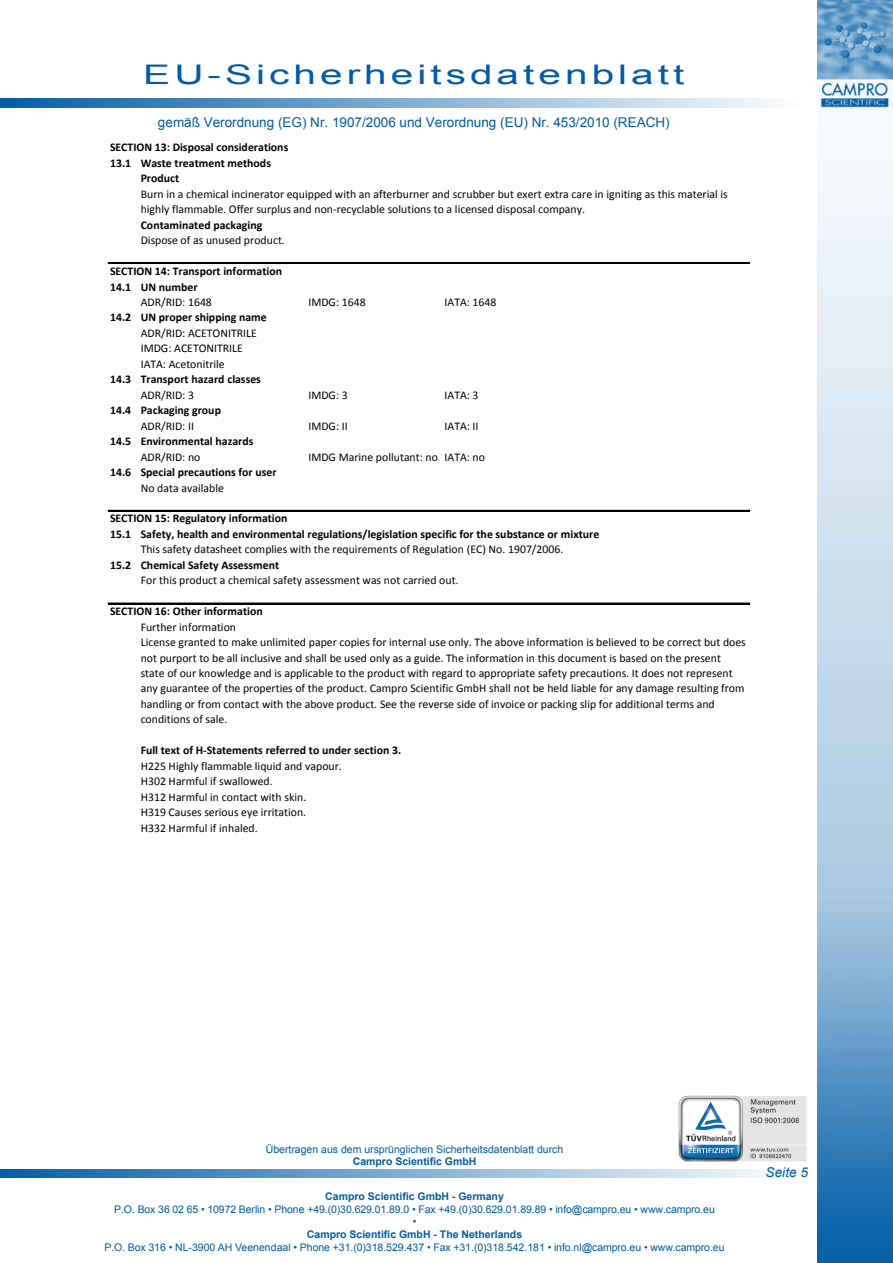
<style>
.page{position:relative;width:893px;height:1263px;background:#fff}
.page>*{position:absolute;margin:0;border:0;box-sizing:border-box;transform-origin:0 0}
.t1{font:27px "Arial";letter-spacing:.1em;color:#005ca6;scale:1.5 1}
.t2{font:13.5px "Arial";color:#005ca6}
.t3{font:italic 13.5px "Arial";letter-spacing:.01em;color:#005ca6}
.t4{font:11.7px/15.5px "Calibri";color:#000}
.t5{font:700 11.7px/15.5px "Calibri";color:#000}
.t6{font:10.5px/12.6px "Arial";color:#005ca6;text-align:center}
.t7{font:700 10.5px "Arial";color:#005ca6}
</style>
<div class="page">
<svg style="left:0;top:1169px;width:773px;height:9px;background:#7babd1"></svg>
<img style="left:817px;top:0;width:76px;height:1263px">
<svg style="left:0;top:99px;width:773px;height:8px;background:#7babd1"></svg>
<img style="left:678px;top:1096px;width:128px;height:65px">
<hr style="left:108px;top:263px;width:642px;height:1px;background:#000">
<hr style="left:108px;top:510px;width:642px;height:1px;background:#000">
<hr style="left:108px;top:603px;width:642px;height:1px;background:#000">
<h1 class="t1" style="left:143px;top:57px;width:362px">EU-Sicherheitsdatenblatt</h1>
<p class="t2" style="left:158px;top:113px;width:513px">gemäß Verordnung (EG) Nr. 1907/2006 und Verordnung (EU) Nr. 453/2010 (REACH)</p>
<p class="t5" style="left:110px;top:140px;width:180px">SECTION 13: Disposal considerations</p>
<p class="t5" style="left:110px;top:155px;width:162px">13.1 Waste treatment methods</p>
<p class="t5" style="left:141px;top:171px;width:40px">Product</p>
<p class="t5" style="left:141px;top:217px;width:123px">Contaminated packaging</p>
<p class="t4" style="left:141px;top:233px;width:146px">Dispose of as unused product.</p>
<p class="t5" style="left:110px;top:263px;width:173px">SECTION 14: Transport information<br>14.1 UN number</p>
<p class="t4" style="left:141px;top:294px;width:73px">ADR/RID: 1648</p>
<p class="t4" style="left:308px;top:294px;width:59px">IMDG: 1648</p>
<p class="t4" style="left:445px;top:294px;width:53px">IATA: 1648</p>
<p class="t5" style="left:110px;top:310px;width:158px">14.2 UN proper shipping name</p>
<p class="t4" style="left:141px;top:325px;width:118px">ADR/RID: ACETONITRILE<br>IMDG: ACETONITRILE<br>IATA: Acetonitrile</p>
<p class="t5" style="left:110px;top:372px;width:152px">14.3 Transport hazard classes</p>
<p class="t4" style="left:141px;top:387px;width:55px">ADR/RID: 3</p>
<p class="t4" style="left:308px;top:387px;width:41px">IMDG: 3</p>
<p class="t4" style="left:445px;top:387px;width:36px">IATA: 3</p>
<p class="t5" style="left:110px;top:403px;width:112px">14.4 Packaging group</p>
<p class="t4" style="left:141px;top:418px;width:55px">ADR/RID: II</p>
<p class="t4" style="left:308px;top:418px;width:41px">IMDG: II</p>
<p class="t4" style="left:445px;top:418px;width:36px">IATA: II</p>
<p class="t5" style="left:110px;top:433px;width:145px">14.5 Environmental hazards</p>
<p class="t4" style="left:141px;top:449px;width:61px">ADR/RID: no</p>
<p class="t4" style="left:308px;top:449px;width:178px">IMDG Marine pollutant: no IATA: no</p>
<p class="t5" style="left:110px;top:464px;width:168px">14.6 Special precautions for user</p>
<p class="t4" style="left:141px;top:480px;width:85px">No data available</p>
<p class="t5" style="left:110px;top:511px;width:491px">SECTION 15: Regulatory information<br>15.1 Safety, health and environmental regulations/legislation specific for the substance or mixture</p>
<p class="t4" style="left:141px;top:542px;width:424px">This safety datasheet complies with the requirements of Regulation (EC) No. 1907/2006.</p>
<p class="t5" style="left:110px;top:557px;width:171px">15.2 Chemical Safety Assessment</p>
<p class="t4" style="left:141px;top:573px;width:319px">For this product a chemical safety assessment was not carried out.</p>
<p class="t5" style="left:110px;top:603px;width:154px">SECTION 16: Other information</p>
<p class="t4" style="left:141px;top:186px;width:588px">Burn in a chemical incinerator equipped with an afterburner and scrubber but exert extra care in igniting as this material is highly flammable. Offer surplus and non-recyclable solutions to a licensed disposal company.</p>
<p class="t4" style="left:141px;top:619px;width:607px">Further information<br>License granted to make unlimited paper copies for internal use only. The above information is believed to be correct but does not purport to be all inclusive and shall be used only as a guide. The information in this document is based on the present state of our knowledge and is applicable to the product with regard to appropriate safety precautions. It does not represent any guarantee of the properties of the product. Campro Scientific GmbH shall not be held liable for any damage resulting from handling or from contact with the above product. See the reverse side of invoice or packing slip for additional terms and conditions of sale.</p>
<p class="t5" style="left:141px;top:743px;width:262px">Full text of H-Statements referred to under section 3.</p>
<p class="t4" style="left:141px;top:758px;width:203px">H225 Highly flammable liquid and vapour.<br>H302 Harmful if swallowed.<br>H312 Harmful in contact with skin.<br>H319 Causes serious eye irritation.<br>H332 Harmful if inhaled.</p>
<p class="t6" style="left:266px;top:1143px;width:299px">Übertragen aus dem ursprünglichen Sicherheitsdatenblatt durch</p>
<p class="t7" style="left:353px;top:1155px;width:125px">Campro Scientific GmbH</p>
<p class="t7" style="left:325px;top:1189px;width:180px">Campro Scientific GmbH - Germany</p>
<p class="t6" style="left:114px;top:1203px;width:602px">P.O. Box 36 02 65 • 10972 Berlin • Phone +49.(0)30.629.01.89.0 • Fax +49.(0)30.629.01.89.89 • info@campro.eu • www.campro.eu •</p>
<p class="t7" style="left:307px;top:1227px;width:217px">Campro Scientific GmbH - The Netherlands</p>
<p class="t6" style="left:104px;top:1241px;width:622px">P.O. Box 316 • NL-3900 AH Veenendaal • Phone +31.(0)318.529.437 • Fax +31.(0)318.542.181 • info.nl@campro.eu • www.campro.eu</p>
<p class="t3" style="left:765px;top:1164px;width:44px">Seite 5</p>
</div>
